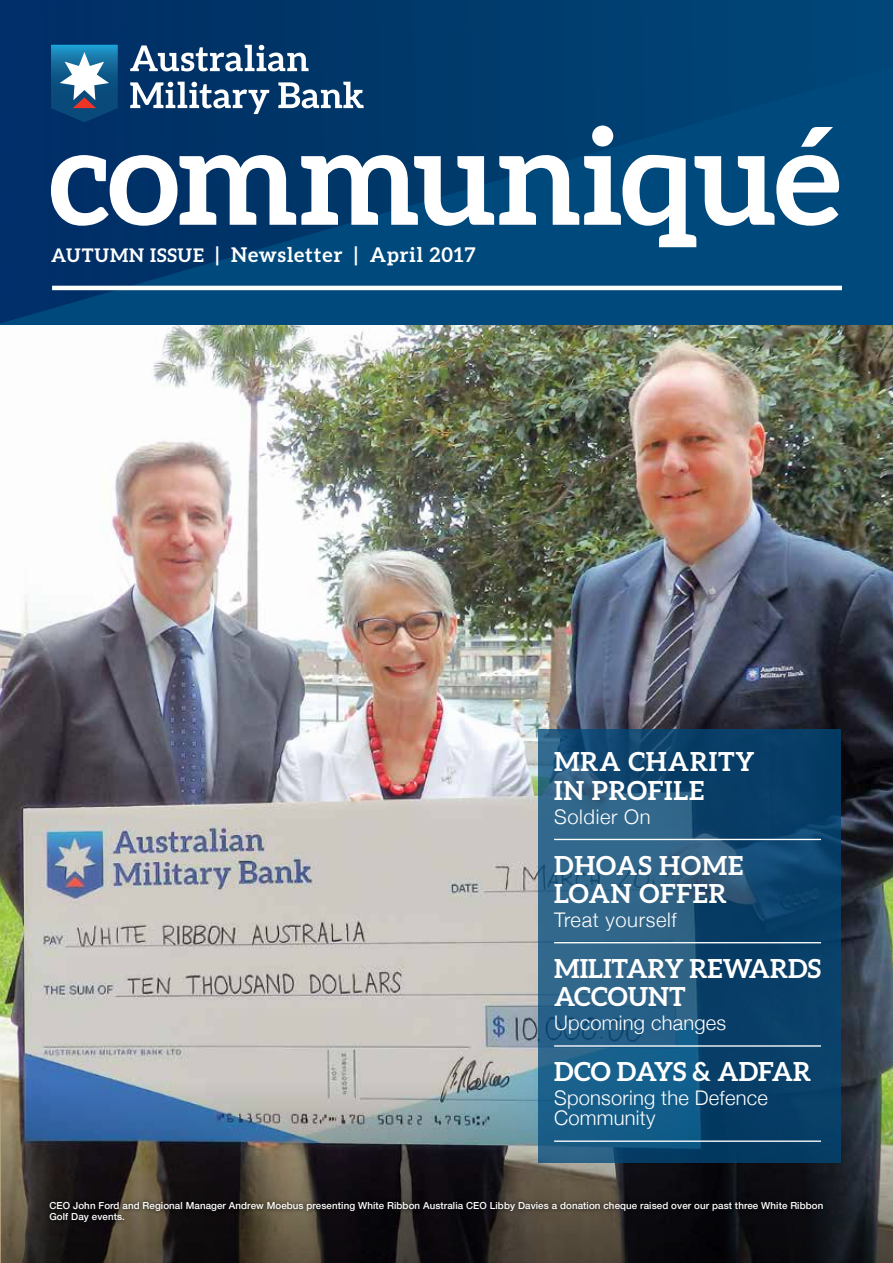
<style>
.page{position:relative;width:893px;height:1263px;background:#fff}
.page>*{position:absolute;margin:0;border:0;box-sizing:border-box;transform-origin:0 0}
.t1{font:700 133.8px "Aleo";letter-spacing:-.02em;color:#fff}
.t2{font:700 26.25px/28.2px "Aleo";letter-spacing:.03em;color:#fff}
.t3{font:700 26.25px/28.2px "Aleo";letter-spacing:.01em;color:#fff}
.t4{font:700 20.25px "Aleo";letter-spacing:.045em;color:#fff}
.t5{font:300 20.1px/20.1px "Helvetica Neue";letter-spacing:.01em;color:#fff}
.t6{font:300 20.1px "Helvetica Neue";letter-spacing:.03em;color:#fff}
.t7{font:500 9.75px/11.2px "Helvetica Neue";letter-spacing:.01em;color:#fff}
.s1{font-size:18.75px}
</style>
<div class="page">
<img style="left:0;top:330px;width:893px;height:933px">
<svg style="left:0;top:0;width:893px;height:330px;background:#034173"></svg>
<svg style="left:1px;top:1081px;width:892px;height:182px;background:#43494d"></svg>
<hr style="left:52px;top:286px;width:790px;height:4px;background:#fff">
<svg style="left:51px;top:45px;width:67px;height:77px"></svg>
<svg style="left:130px;top:45px;width:179px;height:26px"></svg>
<svg style="left:130px;top:82px;width:139px;height:32px"></svg>
<svg style="left:278px;top:82px;width:86px;height:26px"></svg>
<svg style="left:538px;top:729px;width:302px;height:434px;background:#185077"></svg>
<hr style="left:554px;top:839px;width:267px;height:1px;background:#fff">
<hr style="left:554px;top:942px;width:267px;height:1px;background:#fff">
<hr style="left:554px;top:1045px;width:267px;height:2px;background:#fff">
<hr style="left:554px;top:1140px;width:267px;height:2px;background:#fff">
<div style="left:46px;top:1198px;width:781px;height:29px;background:#000;opacity:.75"></div>
<h1 class="t1" style="left:49px;top:99px;width:794px">communiqué</h1>
<h3 class="t4" style="left:51px;top:243px;width:426px"><span class="s1">AUTUMN ISSUE</span> | Newsletter | April 2017</h3>
<h2 class="t2" style="left:554px;top:747px;width:202px">MRA CHARITY<br>IN PROFILE</h2>
<h3 class="t6" style="left:554px;top:804px;width:98px">Soldier On</h3>
<h2 class="t2" style="left:554px;top:850px;width:191px">DHOAS HOME<br>LOAN OFFER</h2>
<h3 class="t6" style="left:554px;top:907px;width:124px">Treat yourself</h3>
<h2 class="t3" style="left:554px;top:954px;width:268px">MILITARY REWARDS<br>ACCOUNT</h2>
<h3 class="t5" style="left:554px;top:1012px;width:174px">Upcoming changes</h3>
<h2 class="t3" style="left:554px;top:1057px;width:259px">DCO DAYS &amp; ADFAR</h2>
<h3 class="t5" style="left:554px;top:1087px;width:215px">Sponsoring the Defence<br>Community</h3>
<p class="t7" style="left:49px;top:1200px;width:775px">CEO John Ford and Regional Manager Andrew Moebus presenting White Ribbon Australia CEO Libby Davies a donation cheque raised over our past three White Ribbon<br>Golf Day events.</p>
</div>
